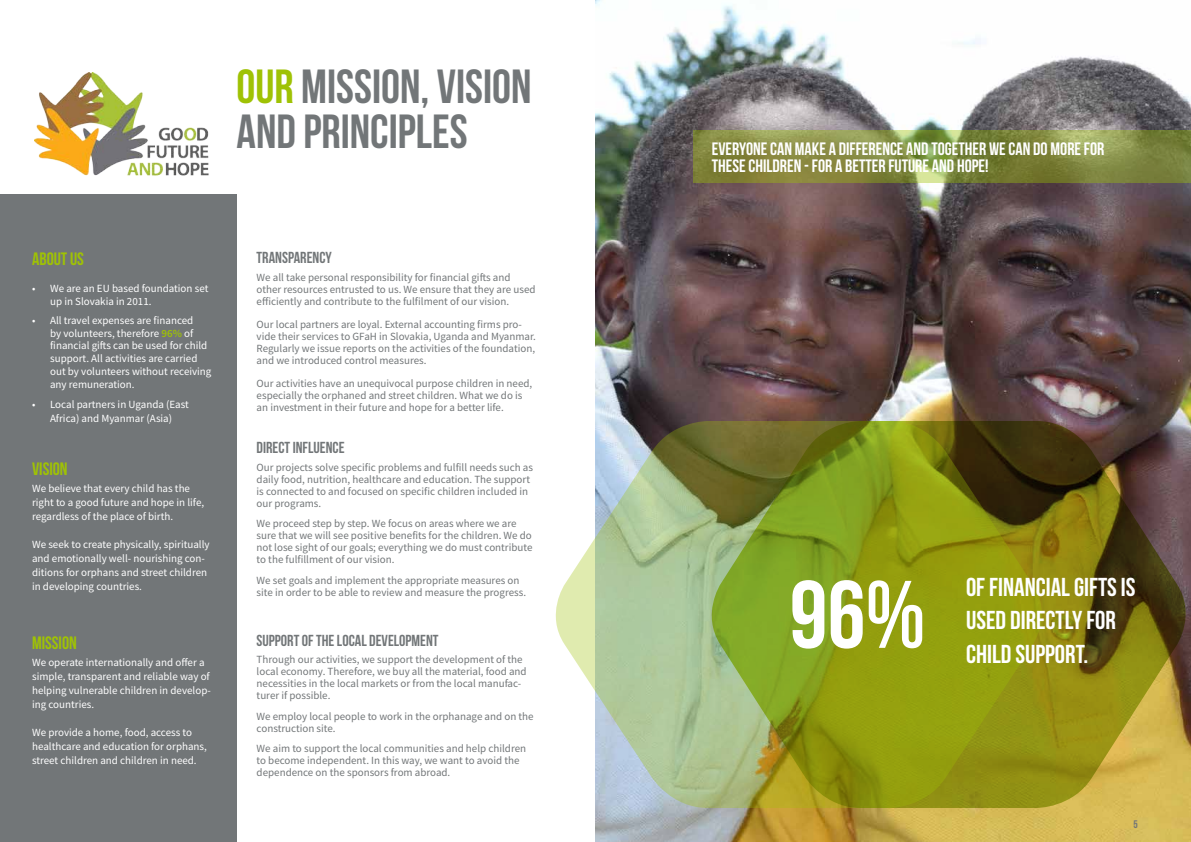
<style>
.page{position:relative;width:1191px;height:842px;background:#fff}
.page>*{position:absolute;margin:0;border:0;box-sizing:border-box;transform-origin:0 0}
.t1{font:95.7px "Bebas Neue";color:#fff}
.t2{font:47.8px/44.8px "Bebas Neue";color:#727678}
.t3{font:25.9px/33.6px "Bebas Neue";color:#fff}
.t4{font:17.9px/16.9px "Bebas Neue";color:#fff}
.t5{font:17.9px "Bebas Neue";color:#9fc204}
.t6{font:15.9px "Bebas Neue";color:#727678}
.t7{font:11px/12px "Source Sans Pro";color:#727678}
.t8{font:11px/14px "Source Sans Pro";color:#fff}
.t9{font:11px "Bebas Neue";color:#727678}
.s1{color:#9fc204}
.s2{font-weight:600;color:#9fc204}
</style>
<div class="page">
<div style="left:0;top:195px;width:236px;height:647px;background:#727678"></div>
<img style="left:595px;top:0;width:596px;height:842px">
<svg style="left:1042px;top:421px;width:144px;height:387px;background:#806f25"></svg>
<svg style="left:555px;top:421px;width:487px;height:387px;background:#98a54d"></svg>
<img style="left:35px;top:72px;width:174px;height:104px">
<svg style="left:693px;top:130px;width:498px;height:53px;background:#848c43"></svg>
<h2 class="t2" style="left:236px;top:63px;width:296px"><span class="s1">OUR</span> MISSION, VISION<br>AND PRINCIPLES</h2>
<h3 class="t5" style="left:32px;top:249px;width:53px">ABOUT US</h3>
<p class="t8" style="left:50px;top:282px;width:160px;line-height:13px;text-indent:-18px">• We are an EU based foundation set up in Slovakia in 2011.</p>
<p class="t8" style="left:50px;top:313px;width:163px;line-height:13px;text-indent:-18px">• All travel expenses are financed<br>by volunteers, therefore <span class="s2">96%</span> of financial gifts can be used for child support. All activities are carried out by volunteers without receiving any remuneration.</p>
<p class="t8" style="left:32px;top:397px;width:158px;text-align:center">• Local partners in Uganda (East<br>Africa) and Myanmar (Asia)</p>
<h3 class="t5" style="left:32px;top:459px;width:37px">VISION</h3>
<p class="t8" style="left:32px;top:481px;width:174px">We believe that every child has the right to a good future and hope in life, regardless of the place of birth.</p>
<p class="t8" style="left:32px;top:537px;width:179px">We seek to create physically, spiritually and emotionally well- nourishing con&shy;ditions for orphans and street children in developing countries.</p>
<h3 class="t5" style="left:32px;top:633px;width:46px">MISSION</h3>
<p class="t8" style="left:32px;top:655px;width:180px">We operate internationally and offer a simple, transparent and reliable way of helping vulnerable children in develop&shy;ing countries.</p>
<p class="t8" style="left:32px;top:725px;width:176px">We provide a home, food, access to healthcare and education for orphans, street children and children in need.</p>
<h3 class="t6" style="left:257px;top:249px;width:77px">TRANSPARENCY</h3>
<p class="t7" style="left:257px;top:271px;width:280px">We all take personal responsibility for financial gifts and other resources entrusted to us. We ensure that they are used efficiently and contribute to the fulfilment of our vision.</p>
<p class="t7" style="left:257px;top:318px;width:281px">Our local partners are loyal. External accounting firms pro&shy;vide their services to GFaH in Slovakia, Uganda and Myanmar.<br>Regularly we issue reports on the activities of the foundation, and we introduced control measures.</p>
<p class="t7" style="left:257px;top:378px;width:277px">Our activities have an unequivocal purpose children in need, especially the orphaned and street children. What we do is an investment in their future and hope for a better life.</p>
<h3 class="t6" style="left:257px;top:439px;width:89px">DIRECT INFLUENCE</h3>
<p class="t7" style="left:257px;top:461px;width:278px">Our projects solve specific problems and fulfill needs such as daily food, nutrition, healthcare and education. The support is connected to and focused on specific children included in our programs.</p>
<p class="t7" style="left:257px;top:518px;width:277px">We proceed step by step. We focus on areas where we are sure that we will see positive benefits for the children. We do not lose sight of our goals; everything we do must contribute to the fulfillment of our vision.</p>
<p class="t7" style="left:257px;top:574px;width:271px">We set goals and implement the appropriate measures on site in order to be able to review and measure the progress.</p>
<h3 class="t6" style="left:257px;top:631px;width:183px">SUPPORT OF THE LOCAL DEVELOPMENT</h3>
<p class="t7" style="left:257px;top:653px;width:271px">Through our activities, we support the development of the local economy. Therefore, we buy all the material, food and necessities in the local markets or from the local manufac&shy;turer if possible.</p>
<p class="t7" style="left:257px;top:710px;width:278px">We employ local people to work in the orphanage and on the construction site.</p>
<p class="t7" style="left:257px;top:742px;width:271px">We aim to support the local communities and help children to become independent. In this way, we want to avoid the dependence on the sponsors from abroad.</p>
<h3 class="t4" style="left:711px;top:140px;width:394px">EVERYONE CAN MAKE A DIFFERENCE AND TOGETHER WE CAN DO MORE FOR<br>THESE CHILDREN - FOR A BETTER FUTURE AND HOPE!</h3>
<h1 class="t1" style="left:789px;top:562px;width:137px">96%</h1>
<h3 class="t3" style="left:966px;top:569px;width:171px">OF FINANCIAL GIFTS IS<br>USED DIRECTLY FOR</h3>
<h3 class="t3" style="left:966px;top:637px;width:124px">CHILD SUPPORT.</h3>
<p class="t9" style="left:1133px;top:818px;width:6px">5</p>
</div>
